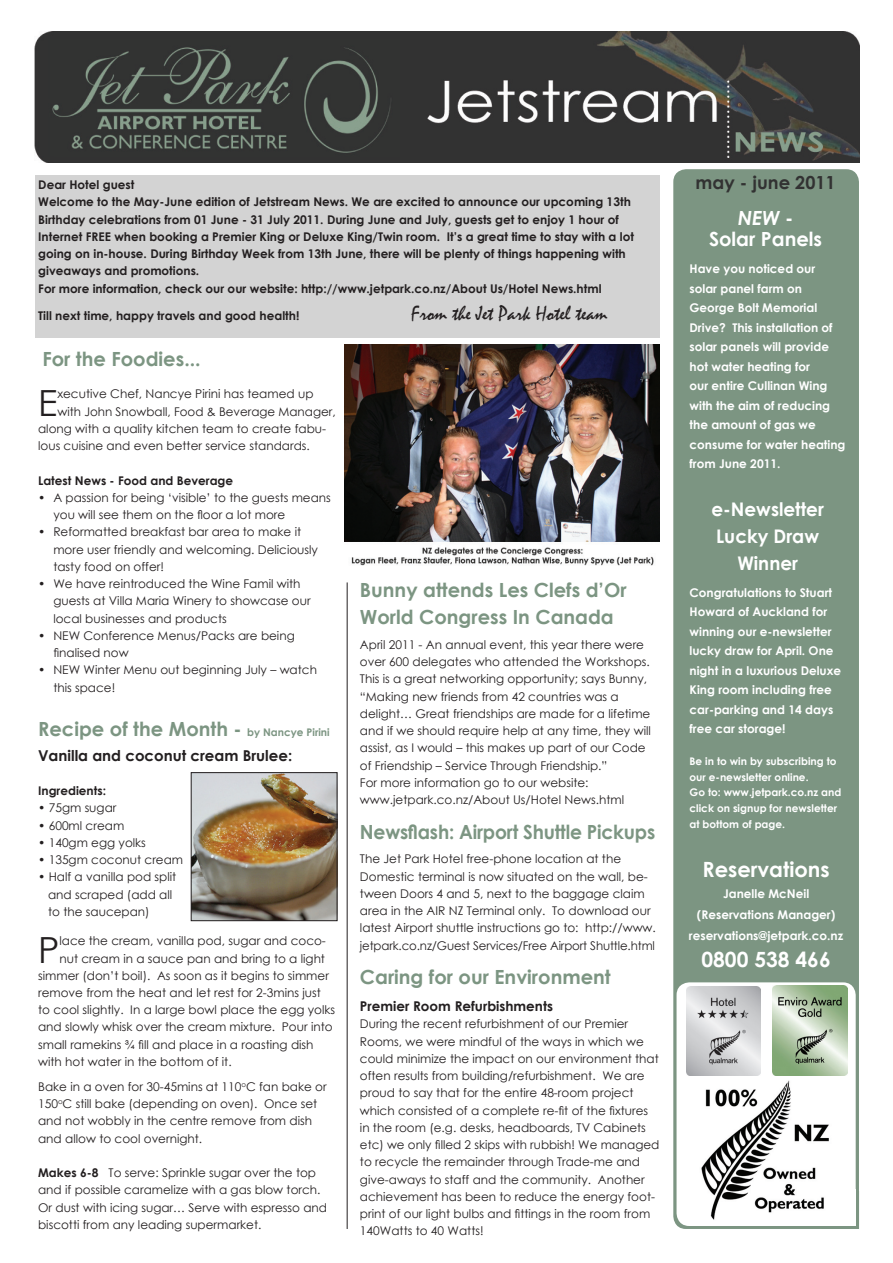
<style>
.page{position:relative;width:893px;height:1263px;background:#fff}
.page>*{position:absolute;margin:0;border:0;box-sizing:border-box;transform-origin:0 0}
.t1{font:36px "Century Gothic";color:#231f20}
.t2{font:21px "Mistral";color:#231f20}
.t3{font:700 21px "Century Gothic";color:#fff}
.t4{font:700 19.5px/27px "Century Gothic";color:#7c9582}
.t5{font:700 19.5px "Century Gothic";color:#7c9582;scale:.96 1}
.t6{font:700 19.5px/21px "Century Gothic";color:#fff;text-align:center}
.t7{font:700 18.75px/27px "Century Gothic";color:#fff;text-align:center}
.t8{font:700 18px "Century Gothic";color:#323232}
.t9{font:700 15px "Century Gothic";color:#231f20}
.t10{font:700 13.5px "Century Gothic";color:#231f20}
.t11{font:12px/17.2px "Century Gothic";color:#231f20}
.t12{font:700 12px/17.2px "Century Gothic";color:#231f20}
.t13{font:700 12px/19.5px "Century Gothic";color:#fff}
.t14{font:700 10.5px/15.8px "Century Gothic";color:#fff}
.s1{font-size:10.5px}
.s2{font-weight:700}
.s3{font-style:italic}
</style>
<div class="page">
<div style="left:35px;top:175px;width:624px;height:162px;background:#d3d3d3"></div>
<div style="left:822px;top:1191px;width:37px;height:38px;background:#7c9582"></div>
<div style="left:673px;top:169px;width:186px;height:1060px;background:#7c9582;border-radius:13px"></div>
<hr style="left:347px;top:582px;width:1px;height:647px;background:#231f20">
<div style="left:677px;top:982px;width:179px;height:244px;background:#fff;border-radius:13px"></div>
<div style="left:820px;top:1189px;width:36px;height:37px;background:#fff"></div>
<img style="left:701px;top:1081px;width:128px;height:139px">
<img style="left:35px;top:32px;width:824px;height:130px">
<img style="left:687px;top:987px;width:74px;height:89px">
<img style="left:773px;top:985px;width:75px;height:91px">
<img style="left:345px;top:344px;width:314px;height:222px">
<img style="left:193px;top:774px;width:142px;height:145px">
<div style="left:191px;top:772px;width:146px;height:149px;border:1px solid #231f20"></div>
<p class="t12" style="left:38px;top:176px;width:597px">Dear Hotel guest<br>Welcome to the May-June edition of Jetstream News. We are excited to announce our upcoming 13th Birthday celebrations from 01 June - 31 July 2011. During June and July, guests get to enjoy 1 hour of Internet FREE when booking a Premier King or Deluxe King/Twin room. It’s a great time to stay with a lot going on in-house. During Birthday Week from 13th June, there will be plenty of things happening with giveaways and promotions.<br>For more information, check our our website: http://www.jetpark.co.nz/About Us/Hotel News.html</p>
<p class="t12" style="left:38px;top:306px;width:263px">Till next time, happy travels and good health!</p>
<h2 class="t2" style="left:411px;top:300px;width:198px">From the Jet Park Hotel team</h2>
<h3 class="t4" style="left:42px;top:345px;width:160px">For the Foodies...</h3>
<h1 class="t1" style="left:38px;top:377px;width:21px">E</h1>
<p class="t11" style="left:57px;top:385px;width:258px">xecutive Chef, Nancye Pirini has teamed up</p>
<p class="t11" style="left:57px;top:402px;width:280px">with John Snowball, Food &amp; Beverage Manager,</p>
<p class="t11" style="left:38px;top:420px;width:289px">along with a quality kitchen team to create fabu-</p>
<p class="t11" style="left:38px;top:437px;width:273px">lous cuisine and even better service standards.</p>
<p class="t12" style="left:38px;top:471px;width:197px">Latest News - Food and Beverage</p>
<p class="t11" style="left:53px;top:489px;width:279px;text-indent:-15px">• A passion for being ‘visible’ to the guests means you will see them on the floor a lot more</p>
<p class="t11" style="left:53px;top:523px;width:266px;text-indent:-15px">• Reformatted breakfast bar area to make it more user friendly and welcoming. Deliciously tasty food on offer!</p>
<p class="t11" style="left:53px;top:575px;width:259px;text-indent:-15px">• We have reintroduced the Wine Famil with guests at Villa Maria Winery to showcase our local businesses and products</p>
<p class="t11" style="left:53px;top:627px;width:243px;text-indent:-15px">• NEW Conference Menus/Packs are being finalised now</p>
<p class="t11" style="left:53px;top:661px;width:265px;text-indent:-15px">• NEW Winter Menu out beginning July – watch this space!</p>
<h3 class="t4" style="left:38px;top:714px;width:293px">Recipe of the Month - <span class="s1">by Nancye Pirini</span></h3>
<p class="t9" style="left:38px;top:744px;width:256px">Vanilla and coconut cream Brulee:</p>
<p class="t12" style="left:38px;top:782px;width:69px">Ingredients:</p>
<p class="t11" style="left:38px;top:799px;width:80px">• 75gm sugar</p>
<p class="t11" style="left:38px;top:816px;width:88px">• 600ml cream</p>
<p class="t11" style="left:38px;top:834px;width:109px">• 140gm egg yolks</p>
<p class="t11" style="left:38px;top:851px;width:147px">• 135gm coconut cream</p>
<p class="t11" style="left:48px;top:868px;width:130px;text-indent:-10px">• Half a vanilla pod split and scraped (add all to the saucepan)</p>
<h1 class="t1" style="left:38px;top:924px;width:23px">P</h1>
<p class="t11" style="left:59px;top:932px;width:268px">lace the cream, vanilla pod, sugar and coco-</p>
<p class="t11" style="left:59px;top:949px;width:267px">nut cream in a sauce pan and bring to a light</p>
<p class="t11" style="left:38px;top:966px;width:292px">simmer (don’t boil). As soon as it begins to simmer</p>
<p class="t11" style="left:38px;top:984px;width:284px">remove from the heat and let rest for 2-3mins just</p>
<p class="t11" style="left:38px;top:1001px;width:299px">to cool slightly. In a large bowl place the egg yolks</p>
<p class="t11" style="left:38px;top:1018px;width:296px">and slowly whisk over the cream mixture. Pour into</p>
<p class="t11" style="left:38px;top:1035px;width:277px">small ramekins ¾ fill and place in a roasting dish</p>
<p class="t11" style="left:38px;top:1053px;width:195px">with hot water in the bottom of it.</p>
<p class="t11" style="left:38px;top:1077px;width:290px">Bake in a oven for 30-45mins at 110<sup>o</sup>C fan bake or 150<sup>o</sup>C still bake (depending on oven). Once set and not wobbly in the centre remove from dish and allow to cool overnight.</p>
<p class="t11" style="left:38px;top:1164px;width:290px"><span class="s2">Makes 6-8</span> To serve: Sprinkle sugar over the top and if possible caramelize with a gas blow torch.<br>Or dust with icing sugar… Serve with espresso and biscotti from any leading supermarket.</p>
<h3 class="t4" style="left:360px;top:576px;width:268px">Bunny attends Les Clefs d’Or<br>World Congress In Canada</h3>
<p class="t11" style="left:360px;top:636px;width:292px">April 2011 - An annual event, this year there were over 600 delegates who attended the Workshops.<br>This is a great networking opportunity; says Bunny, “Making new friends from 42 countries was a delight… Great friendships are made for a lifetime and if we should require help at any time, they will assist, as I would – this makes up part of our Code of Friendship – Service Through Friendship.”<br>For more information go to our website: www.jetpark.co.nz/About Us/Hotel News.html</p>
<h3 class="t5" style="left:360px;top:817px;width:309px">Newsflash: Airport Shuttle Pickups</h3>
<p class="t11" style="left:360px;top:850px;width:297px">The Jet Park Hotel free-phone location at the Domestic terminal is now situated on the wall, be&shy;tween Doors 4 and 5, next to the baggage claim area in the AIR NZ Terminal only. To download our latest Airport shuttle instructions go to: http://www. jetpark.co.nz/Guest Services/Free Airport Shuttle.html</p>
<h3 class="t4" style="left:360px;top:963px;width:252px">Caring for our Environment</h3>
<p class="t10" style="left:360px;top:996px;width:195px">Premier Room Refurbishments</p>
<p class="t11" style="left:360px;top:1015px;width:301px">During the recent refurbishment of our Premier Rooms, we were mindful of the ways in which we could minimize the impact on our environment that often results from building/refurbishment. We are proud to say that for the entire 48-room project which consisted of a complete re-fit of the fixtures in the room (e.g. desks, headboards, TV Cabinets etc) we only filled 2 skips with rubbish! We managed to recycle the remainder through Trade-me and give-aways to staff and the community. Another achievement has been to reduce the energy foot&shy;print of our light bulbs and fittings in the room from 140Watts to 40 Watts!</p>
<h3 class="t8" style="left:695px;top:169px;width:142px">may - june 2011</h3>
<h3 class="t6" style="left:709px;top:207px;width:115px"><span class="s3">NEW</span> -<br>Solar Panels</h3>
<p class="t13" style="left:690px;top:259px;width:157px">Have you noticed our solar panel farm on<br>George Bolt Memorial<br>Drive? This installation of solar panels will provide hot water heating for<br>our entire Cullinan Wing with the aim of reducing the amount of gas we consume for water heating from June 2011.</p>
<h3 class="t7" style="left:711px;top:495px;width:114px">e-Newsletter<br>Lucky Draw<br>Winner</h3>
<p class="t13" style="left:690px;top:582px;width:153px">Congratulations to Stuart<br>Howard of Auckland for winning our e-newsletter lucky draw for April. One night in a luxurious Deluxe<br>King room including free car-parking and 14 days free car storage!</p>
<p class="t14" style="left:690px;top:753px;width:153px">Be in to win by subscribing to our e-newsletter online.<br>Go to: www.jetpark.co.nz and click on signup for newsletter at bottom of page.</p>
<h2 class="t3" style="left:702px;top:853px;width:129px">Reservations</h2>
<p class="t13" style="left:689px;top:882px;width:156px;line-height:21px;text-align:center">Janelle McNeil (Reservations Manager) reservations@jetpark.co.nz</p>
<h2 class="t3" style="left:701px;top:943px;width:131px">0800 538 466</h2>
</div>
